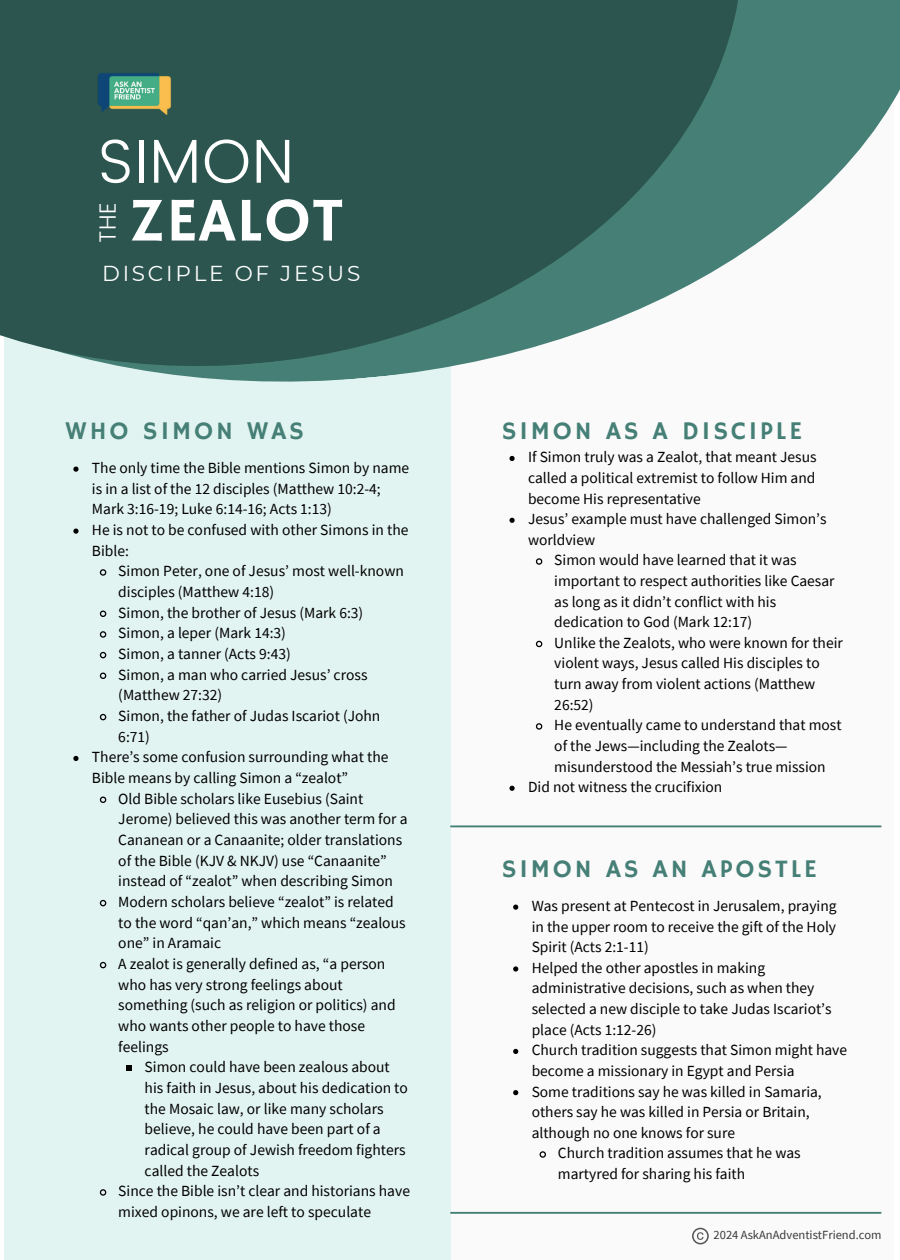
<style>
.page{position:relative;width:900px;height:1260px;background:#fff}
.page>*{position:absolute;margin:0;border:0;box-sizing:border-box;transform-origin:0 0}
.t1{font:62.5px "Hammersmith One";letter-spacing:.02em;color:#fff}
.t2{font:300 62px "Poppins";letter-spacing:.02em;color:#fff}
.t3{font:25.5px "Hammersmith One";letter-spacing:.115em;color:#457f76}
.t4{font:300 23.5px "Poppins";color:#fff}
.t5{font:21.5px "Montserrat";letter-spacing:.125em;color:#fff}
.t6{font:15.5px/20.8px "Source Sans Pro";color:#000}
.t7{font:12.5px "Source Sans Pro";color:#3a3a3a}
</style>
<div class="page">
<div style="left:447px;top:78px;width:447px;height:1182px;background:#fafafa"></div>
<div style="left:5px;top:0;width:446px;height:1260px;background:#e2f4f1"></div>
<svg style="left:4px;top:0;width:896px;height:408px"></svg>
<svg style="left:0;top:0;width:761px;height:390px;fill:#2b554e"></svg>
<hr style="left:451px;top:1212px;width:430px;height:2px;background:#457f76">
<hr style="left:451px;top:825px;width:430px;height:2px;background:#457f76">
<img style="left:81px;top:41px;width:107px;height:106px">
<svg style="left:73px;top:467px;width:6px;height:5px"></svg>
<svg style="left:73px;top:529px;width:6px;height:5px"></svg>
<svg style="left:99px;top:569px;width:8px;height:7px"></svg>
<svg style="left:99px;top:610px;width:8px;height:7px"></svg>
<svg style="left:99px;top:631px;width:8px;height:7px"></svg>
<svg style="left:99px;top:651px;width:8px;height:8px"></svg>
<svg style="left:99px;top:672px;width:8px;height:7px"></svg>
<svg style="left:99px;top:713px;width:8px;height:8px"></svg>
<svg style="left:73px;top:756px;width:6px;height:5px"></svg>
<svg style="left:99px;top:796px;width:8px;height:7px"></svg>
<svg style="left:99px;top:899px;width:8px;height:8px"></svg>
<svg style="left:99px;top:961px;width:8px;height:8px"></svg>
<svg style="left:126px;top:1066px;width:5px;height:5px"></svg>
<svg style="left:99px;top:1189px;width:8px;height:7px"></svg>
<svg style="left:509px;top:456px;width:6px;height:5px"></svg>
<svg style="left:509px;top:518px;width:6px;height:5px"></svg>
<svg style="left:535px;top:558px;width:8px;height:7px"></svg>
<svg style="left:535px;top:640px;width:8px;height:8px"></svg>
<svg style="left:535px;top:723px;width:8px;height:7px"></svg>
<svg style="left:509px;top:786px;width:6px;height:5px"></svg>
<svg style="left:513px;top:905px;width:5px;height:5px"></svg>
<svg style="left:513px;top:966px;width:5px;height:6px"></svg>
<svg style="left:513px;top:1049px;width:5px;height:5px"></svg>
<svg style="left:513px;top:1090px;width:5px;height:5px"></svg>
<svg style="left:539px;top:1151px;width:7px;height:7px"></svg>
<svg style="left:692px;top:1228px;width:17px;height:16px"></svg>
<h4 class="t2" style="left:98px;top:125px;width:197px">SIMON</h4>
<h4 class="t4" style="left:94px;top:243px;width:42px;rotate:-90deg">THE</h4>
<h2 class="t1" style="left:129px;top:184px;width:216px">ZEALOT</h2>
<h3 class="t5" style="left:102px;top:260px;width:260px">DISCIPLE OF JESUS</h3>
<h1 class="t3" style="left:66px;top:416px;width:240px">WHO SIMON WAS</h1>
<h1 class="t3" style="left:502px;top:416px;width:302px">SIMON AS A DISCIPLE</h1>
<h4 class="t6" style="left:92px;top:457px;width:319px">The only time the Bible mentions Simon by name is in a list of the 12 disciples (Matthew 10:2-4;<br>Mark 3:16-19; Luke 6:14-16; Acts 1:13)</h4>
<h4 class="t6" style="left:92px;top:519px;width:318px">He is not to be confused with other Simons in the<br>Bible:</h4>
<h4 class="t6" style="left:118px;top:560px;width:287px">Simon Peter, one of Jesus’ most well-known disciples (Matthew 4:18)</h4>
<h4 class="t6" style="left:118px;top:602px;width:246px">Simon, the brother of Jesus (Mark 6:3)</h4>
<h4 class="t6" style="left:118px;top:622px;width:169px">Simon, a leper (Mark 14:3)</h4>
<h4 class="t6" style="left:118px;top:643px;width:174px">Simon, a tanner (Acts 9:43)</h4>
<h4 class="t6" style="left:118px;top:664px;width:251px">Simon, a man who carried Jesus’ cross (Matthew 27:32)</h4>
<h4 class="t6" style="left:118px;top:705px;width:264px">Simon, the father of Judas Iscariot (John<br>6:71)</h4>
<h4 class="t6" style="left:92px;top:746px;width:298px">There’s some confusion surrounding what the<br>Bible means by calling Simon a “zealot”</h4>
<h4 class="t6" style="left:118px;top:788px;width:291px">Old Bible scholars like Eusebius (Saint Jerome) believed this was another term for a Cananean or a Canaanite; older translations of the Bible (KJV &amp; NKJV) use “Canaanite” instead of “zealot” when describing Simon</h4>
<h4 class="t6" style="left:118px;top:891px;width:289px">Modern scholars believe “zealot” is related to the word “qan’an,” which means “zealous one” in Aramaic</h4>
<h4 class="t6" style="left:118px;top:953px;width:279px">A zealot is generally defined as, “a person who has very strong feelings about something (such as religion or politics) and who wants other people to have those feelings</h4>
<h2 class="t6" style="left:145px;top:1056px;width:265px">Simon could have been zealous about his faith in Jesus, about his dedication to the Mosaic law, or like many scholars believe, he could have been part of a radical group of Jewish freedom fighters called the Zealots</h2>
<h4 class="t6" style="left:118px;top:1180px;width:293px">Since the Bible isn’t clear and historians have mixed opinons, we are left to speculate</h4>
<h4 class="t6" style="left:528px;top:447px;width:290px;text-align:justify">If Simon truly was a Zealot, that meant Jesus called a political extremist to follow Him and become His representative</h4>
<h4 class="t6" style="left:528px;top:508px;width:300px">Jesus’ example must have challenged Simon’s worldview</h4>
<h4 class="t6" style="left:554px;top:550px;width:282px">Simon would have learned that it was important to respect authorities like Caesar as long as it didn’t conflict with his dedication to God (Mark 12:17)</h4>
<h4 class="t6" style="left:554px;top:632px;width:290px">Unlike the Zealots, who were known for their violent ways, Jesus called His disciples to turn away from violent actions (Matthew 26:52)</h4>
<h4 class="t6" style="left:554px;top:715px;width:289px">He eventually came to understand that most of the Jews—including the Zealots— misunderstood the Messiah’s true mission</h4>
<h2 class="t6" style="left:528px;top:776px;width:196px">Did not witness the crucifixion</h2>
<h2 class="t3" style="left:502px;top:854px;width:317px">SIMON AS AN APOSTLE</h2>
<h4 class="t6" style="left:532px;top:895px;width:307px;text-align:justify">Was present at Pentecost in Jerusalem, praying in the upper room to receive the gift of the Holy Spirit (Acts 2:1-11)</h4>
<h4 class="t6" style="left:532px;top:957px;width:301px">Helped the other apostles in making administrative decisions, such as when they selected a new disciple to take Judas Iscariot’s place (Acts 1:12-26)</h4>
<h4 class="t6" style="left:532px;top:1040px;width:317px">Church tradition suggests that Simon might have become a missionary in Egypt and Persia</h4>
<h4 class="t6" style="left:532px;top:1081px;width:292px">Some traditions say he was killed in Samaria, others say he was killed in Persia or Britain, although no one knows for sure</h4>
<h4 class="t6" style="left:558px;top:1143px;width:244px">Church tradition assumes that he was martyred for sharing his faith</h4>
<p class="t7" style="left:714px;top:1227px;width:170px">2024 AskAnAdventistFriend.com</p>
</div>
